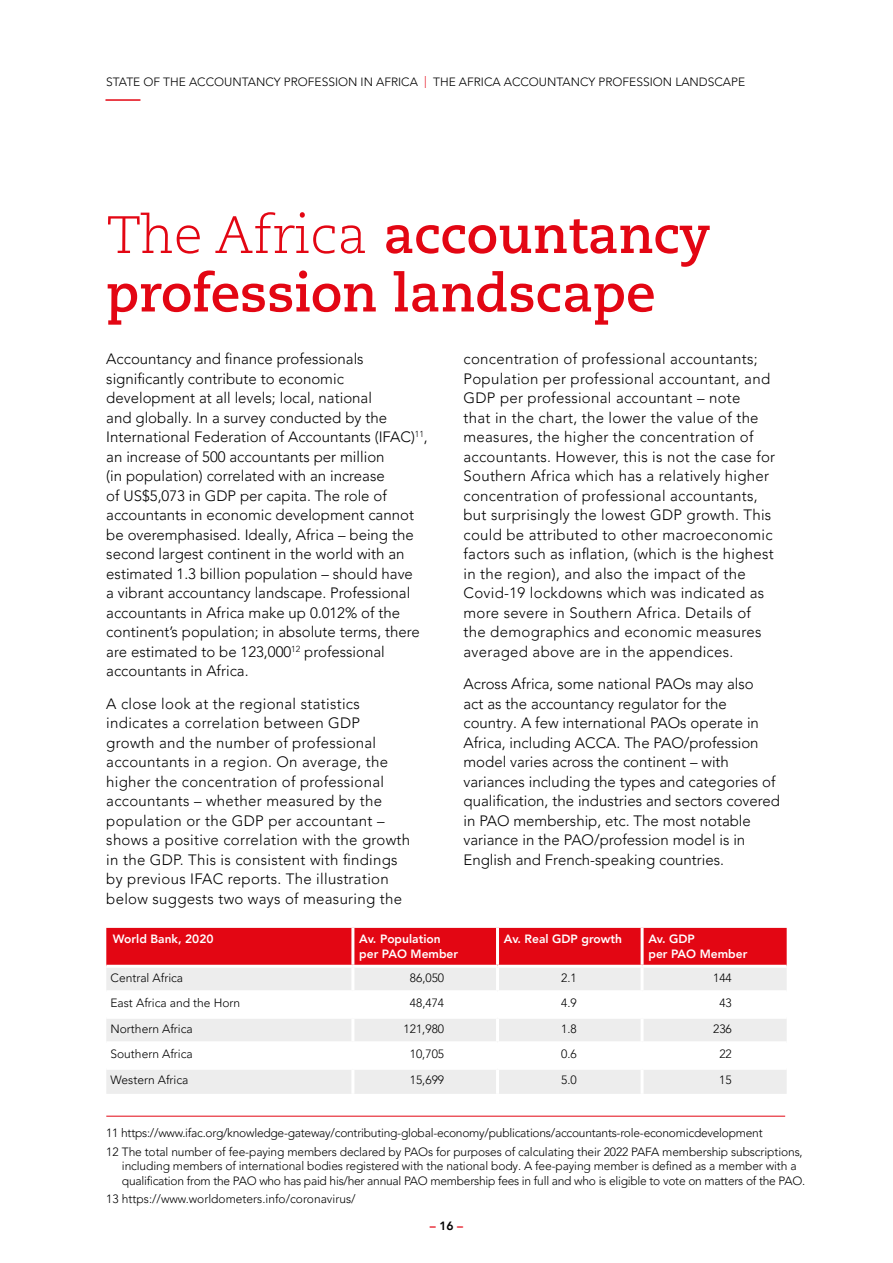
<style>
.page{position:relative;width:893px;height:1263px;background:#fff}
.page>*{position:absolute;margin:0;border:0;box-sizing:border-box;transform-origin:0 0}
.t1{font:700 52.5px/58.5px "Caecilia LT Std";color:#e30613}
.t2{font:300 15px/19.5px "Avenir LT Pro";color:#000}
.t3{font:300 15px/19.5px "Avenir LT Pro";letter-spacing:.02em;color:#000}
.t4{font:300 12px/18.6px "Avenir LT Pro";letter-spacing:-.01em;color:#000}
.t5{font:800 12px/14.4px "Avenir LT Pro";color:#fff}
.t6{font:800 12px "Avenir LT Pro";color:#e30613}
.s1{color:#e30613}
.s2{font-weight:300}
.s3{color:#000}
</style>
<div class="page">
<hr style="left:106px;top:1116px;width:679px;height:1px;background:#e30613">
<div style="left:106px;top:928px;width:681px;height:37px;background:#e30613"></div>
<div style="left:106px;top:968px;width:681px;height:126px;background:#ededed"></div>
<svg style="left:106px;top:993px;width:681px;height:74px"></svg>
<hr style="left:351px;top:928px;width:3px;height:37px;background:#fff">
<hr style="left:496px;top:928px;width:3px;height:37px;background:#fff">
<hr style="left:641px;top:928px;width:3px;height:37px;background:#fff">
<hr style="left:351px;top:968px;width:3px;height:22px;background:#fff">
<hr style="left:496px;top:968px;width:3px;height:22px;background:#fff">
<hr style="left:641px;top:968px;width:3px;height:22px;background:#fff">
<hr style="left:106px;top:990px;width:247px;height:3px;background:#fff">
<hr style="left:353px;top:990px;width:144px;height:3px;background:#fff">
<hr style="left:351px;top:993px;width:3px;height:23px;background:#fff">
<hr style="left:497px;top:990px;width:145px;height:3px;background:#fff">
<hr style="left:496px;top:993px;width:3px;height:23px;background:#fff">
<hr style="left:642px;top:990px;width:145px;height:3px;background:#fff">
<hr style="left:641px;top:993px;width:3px;height:23px;background:#fff">
<hr style="left:106px;top:1016px;width:247px;height:3px;background:#fff">
<hr style="left:353px;top:1016px;width:144px;height:3px;background:#fff">
<hr style="left:351px;top:1019px;width:3px;height:22px;background:#fff">
<hr style="left:497px;top:1016px;width:145px;height:3px;background:#fff">
<hr style="left:496px;top:1019px;width:3px;height:22px;background:#fff">
<hr style="left:642px;top:1016px;width:145px;height:3px;background:#fff">
<hr style="left:641px;top:1019px;width:3px;height:22px;background:#fff">
<hr style="left:106px;top:1041px;width:247px;height:3px;background:#fff">
<hr style="left:353px;top:1041px;width:144px;height:3px;background:#fff">
<hr style="left:351px;top:1044px;width:3px;height:23px;background:#fff">
<hr style="left:497px;top:1041px;width:145px;height:3px;background:#fff">
<hr style="left:496px;top:1044px;width:3px;height:23px;background:#fff">
<hr style="left:642px;top:1041px;width:145px;height:3px;background:#fff">
<hr style="left:641px;top:1044px;width:3px;height:23px;background:#fff">
<hr style="left:106px;top:1067px;width:247px;height:3px;background:#fff">
<hr style="left:353px;top:1067px;width:144px;height:3px;background:#fff">
<hr style="left:351px;top:1070px;width:3px;height:24px;background:#fff">
<hr style="left:497px;top:1067px;width:145px;height:3px;background:#fff">
<hr style="left:496px;top:1070px;width:3px;height:24px;background:#fff">
<hr style="left:642px;top:1067px;width:145px;height:3px;background:#fff">
<hr style="left:641px;top:1070px;width:3px;height:24px;background:#fff">
<hr style="left:106px;top:99px;width:34px;height:2px;background:#e30613">
<p class="t4" style="left:106px;top:73px;width:640px">STATE OF THE ACCOUNTANCY PROFESSION IN AFRICA <span class="s1">|</span> THE AFRICA ACCOUNTANCY PROFESSION LANDSCAPE</p>
<h1 class="t1" style="left:106px;top:206px;width:606px"><span class="s2">The Africa</span> accountancy profession landscape</h1>
<p class="t2" style="left:106px;top:349px;width:323px">Accountancy and finance professionals significantly contribute to economic development at all levels; local, national<br>and globally. In a survey conducted by the International Federation of Accountants (IFAC)<sup>11</sup>, an increase of 500 accountants per million<br>(in population) correlated with an increase<br>of US$5,073 in GDP per capita. The role of accountants in economic development cannot be overemphasised. Ideally, Africa – being the second largest continent in the world with an estimated 1.3 billion population – should have<br>a vibrant accountancy landscape. Professional accountants in Africa make up 0.012% of the continent’s population; in absolute terms, there are estimated to be 123,000<sup>12</sup> professional accountants in Africa.</p>
<p class="t3" style="left:106px;top:694px;width:305px">A close look at the regional statistics indicates a correlation between GDP growth and the number of professional accountants in a region. On average, the higher the concentration of professional accountants – whether measured by the population or the GDP per accountant – shows a positive correlation with the growth in the GDP. This is consistent with findings by previous IFAC reports. The illustration below suggests two ways of measuring the</p>
<p class="t3" style="left:463px;top:349px;width:313px">concentration of professional accountants; Population per professional accountant, and GDP per professional accountant – note<br>that in the chart, the lower the value of the measures, the higher the concentration of accountants. However, this is not the case for Southern Africa which has a relatively higher concentration of professional accountants, but surprisingly the lowest GDP growth. This could be attributed to other macroeconomic factors such as inflation, (which is the highest in the region), and also the impact of the Covid-19 lockdowns which was indicated as more severe in Southern Africa. Details of the demographics and economic measures averaged above are in the appendices.</p>
<p class="t2" style="left:463px;top:674px;width:318px">Across Africa, some national PAOs may also<br>act as the accountancy regulator for the country. A few international PAOs operate in Africa, including ACCA. The PAO/profession model varies across the continent – with variances including the types and categories of qualification, the industries and sectors covered in PAO membership, etc. The most notable variance in the PAO/profession model is in English and French-speaking countries.</p>
<p class="t5" style="left:113px;top:932px;width:102px">World Bank, 2020</p>
<p class="t5" style="left:359px;top:932px;width:100px">Av. Population per PAO Member</p>
<p class="t5" style="left:504px;top:932px;width:120px">Av. Real GDP growth</p>
<p class="t5" style="left:648px;top:932px;width:100px">Av. GDP<br>per PAO Member</p>
<p class="t4" style="left:111px;top:968px;width:74px">Central Africa</p>
<p class="t4" style="left:410px;top:968px;width:36px">86,050</p>
<p class="t4" style="left:561px;top:968px;width:17px">2.1</p>
<p class="t4" style="left:713px;top:968px;width:20px">144</p>
<p class="t4" style="left:111px;top:994px;width:131px">East Africa and the Horn</p>
<p class="t4" style="left:410px;top:994px;width:36px">48,474</p>
<p class="t4" style="left:561px;top:994px;width:17px">4.9</p>
<p class="t4" style="left:719px;top:994px;width:14px">43</p>
<p class="t4" style="left:111px;top:1019px;width:84px">Northern Africa</p>
<p class="t4" style="left:404px;top:1019px;width:42px">121,980</p>
<p class="t4" style="left:561px;top:1019px;width:17px">1.8</p>
<p class="t4" style="left:713px;top:1019px;width:20px">236</p>
<p class="t4" style="left:111px;top:1045px;width:84px">Southern Africa</p>
<p class="t4" style="left:410px;top:1045px;width:36px">10,705</p>
<p class="t4" style="left:561px;top:1045px;width:17px">0.6</p>
<p class="t4" style="left:719px;top:1045px;width:14px">22</p>
<p class="t4" style="left:110px;top:1070px;width:79px">Western Africa</p>
<p class="t4" style="left:410px;top:1070px;width:36px">15,699</p>
<p class="t4" style="left:561px;top:1070px;width:17px">5.0</p>
<p class="t4" style="left:719px;top:1070px;width:14px">15</p>
<p class="t4" style="left:106px;top:1124px;width:698px">11 https://www.ifac.org/knowledge-gateway/contributing-global-economy/publications/accountants-role-economicdevelopment<br>12 The total number of fee-paying members declared by PAOs for purposes of calculating their 2022 PAFA membership subscriptions,</p>
<p class="t4" style="left:122px;top:1159px;width:685px;line-height:14.4px">including members of international bodies registered with the national body. A fee-paying member is defined as a member with a qualification from the PAO who has paid his/her annual PAO membership fees in full and who is eligible to vote on matters of the PAO.</p>
<p class="t4" style="left:106px;top:1190px;width:251px">13 https://www.worldometers.info/coronavirus/</p>
<p class="t6" style="left:430px;top:1218px;width:35px">– <span class="s3">16</span> –</p>
</div>
